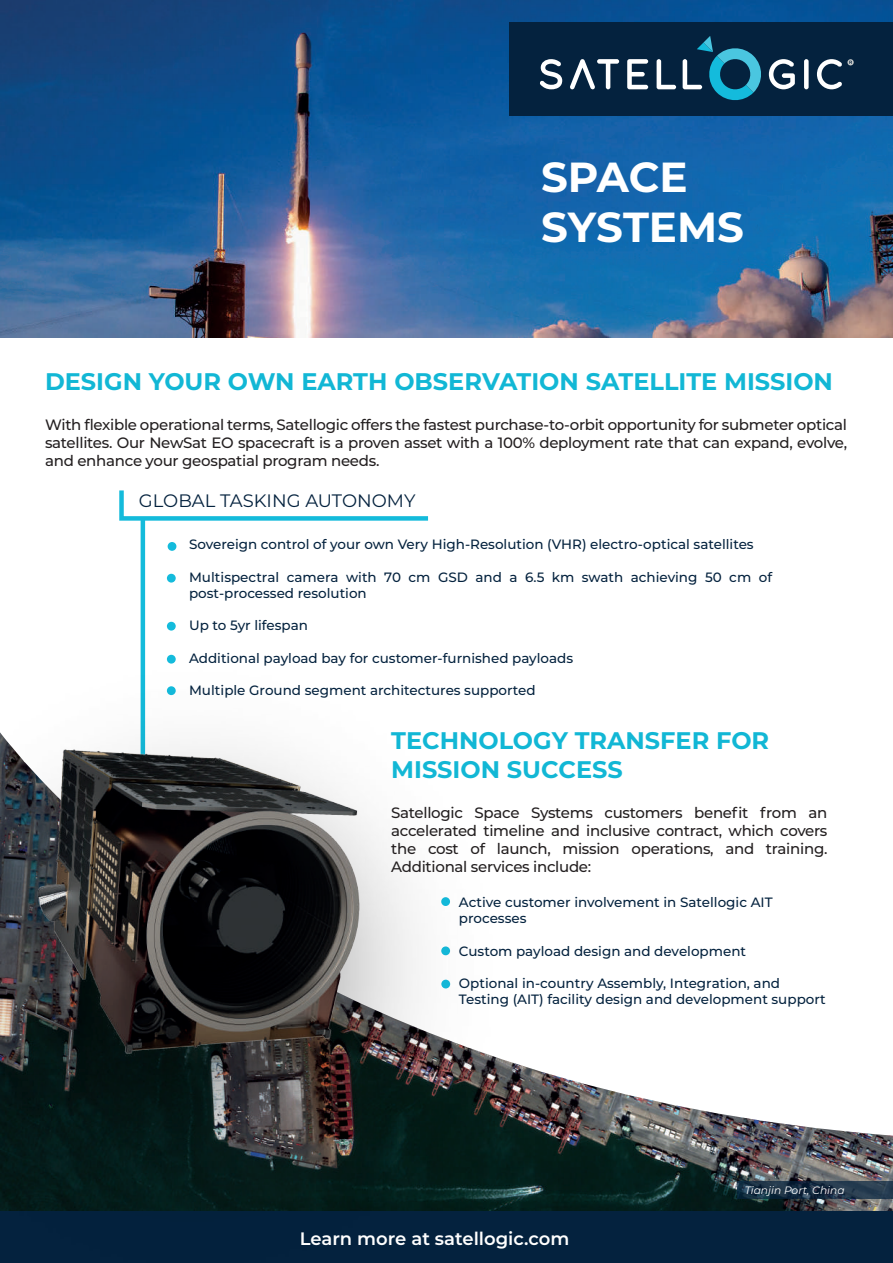
<style>
.page{position:relative;width:893px;height:1263px;background:#fff}
.page>*{position:absolute;margin:0;border:0;box-sizing:border-box;transform-origin:0 0}
.t1{font:700 42px/50.4px "Montserrat";color:#fff}
.t2{font:700 24px/28.8px "Montserrat";color:#12b7d5}
.t3{font:600 18px "Montserrat";color:#fff}
.t4{font:18px "Montserrat";color:#04223e}
.t5{font:500 15px/18px "Montserrat";letter-spacing:-.02em;color:#231f20;text-align:justify}
.t6{font:500 13.5px/16.2px "Montserrat";color:#04223e}
.t7{font:italic 10.65px "Montserrat";color:#fff}
</style>
<div class="page">
<img style="left:492px;top:1056px;width:401px;height:156px">
<div style="left:0;top:1212px;width:893px;height:51px;background:#04223e"></div>
<hr style="left:141px;top:518px;width:4px;height:251px;background:#14bbdb">
<div style="left:168px;top:542px;width:8px;height:9px;background:#14bbdc;border-radius:50%"></div>
<img style="left:0;top:0;width:893px;height:337px">
<div style="left:167px;top:574px;width:9px;height:9px;background:#14bbdc;border-radius:50%"></div>
<div style="left:167px;top:622px;width:9px;height:9px;background:#14bbdc;border-radius:50%"></div>
<img style="left:0;top:1042px;width:492px;height:170px">
<img style="left:0;top:642px;width:453px;height:498px">
<svg style="left:737px;top:1181px;width:156px;height:17px"></svg>
<svg style="left:119px;top:490px;width:310px;height:33px"></svg>
<div style="left:509px;top:22px;width:384px;height:93px;background:#04223e"></div>
<svg style="left:540px;top:36px;width:314px;height:64px"></svg>
<h1 class="t1" style="left:541px;top:149px;width:205px">SPACE<br>SYSTEMS</h1>
<h2 class="t2" style="left:45px;top:366px;width:789px">DESIGN YOUR OWN EARTH OBSERVATION SATELLITE MISSION</h2>
<p class="t5" style="left:45px;top:415px;width:804px">With flexible operational terms, Satellogic offers the fastest purchase-to-orbit opportunity for submeter optical satellites. Our NewSat EO spacecraft is a proven asset with a 100% deployment rate that can expand, evolve, and enhance your geospatial program needs.</p>
<h3 class="t4" style="left:139px;top:488px;width:278px">GLOBAL TASKING AUTONOMY</h3>
<p class="t6" style="left:189px;top:536px;width:566px">Sovereign control of your own Very High-Resolution (VHR) electro-optical satellites</p>
<p class="t6" style="left:189px;top:568px;width:585px">Multispectral camera with 70 cm GSD and a 6.5 km swath achieving 50 cm of post-processed resolution</p>
<p class="t6" style="left:189px;top:617px;width:121px">Up to 5yr lifespan</p>
<p class="t6" style="left:189px;top:649px;width:386px">Additional payload bay for customer-furnished payloads</p>
<p class="t6" style="left:189px;top:682px;width:348px">Multiple Ground segment architectures supported</p>
<h2 class="t2" style="left:391px;top:725px;width:379px">TECHNOLOGY TRANSFER FOR<br>MISSION SUCCESS</h2>
<p class="t5" style="left:391px;top:803px;width:438px">Satellogic Space Systems customers benefit from an accelerated timeline and inclusive contract, which covers the cost of launch, mission operations, and training.<br>Additional services include:</p>
<p class="t6" style="left:459px;top:893px;width:315px">Active customer involvement in Satellogic AIT processes</p>
<p class="t6" style="left:459px;top:942px;width:289px">Custom payload design and development</p>
<p class="t6" style="left:459px;top:974px;width:368px">Optional in-country Assembly, Integration, and<br>Testing (AIT) facility design and development support</p>
<h3 class="t3" style="left:300px;top:1226px;width:271px">Learn more at satellogic.com</h3>
<p class="t7" style="left:745px;top:1182px;width:101px">Tianjin Port, China</p>
</div>
